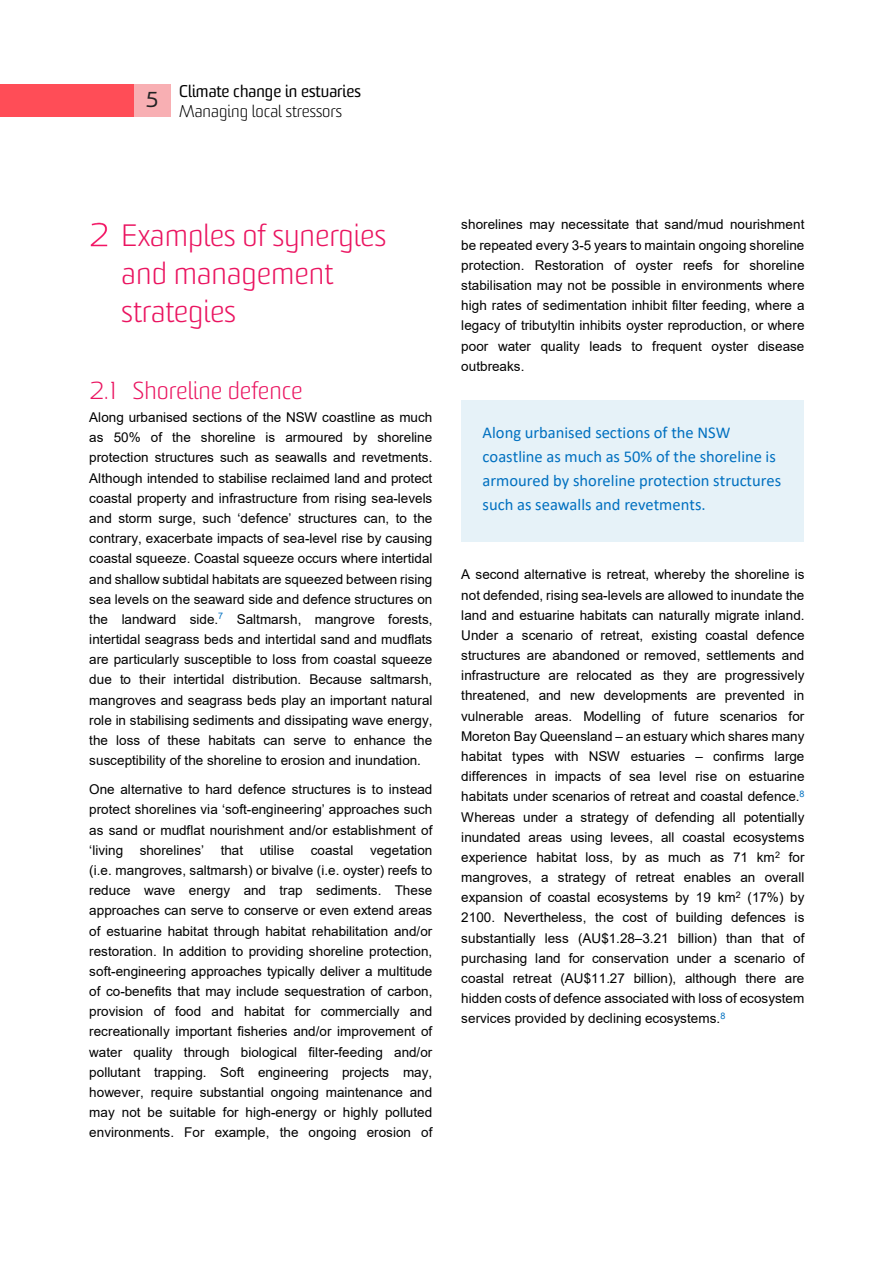
<style>
.page{position:relative;width:893px;height:1263px;background:#fff}
.page>*{position:absolute;margin:0;border:0;box-sizing:border-box;transform-origin:0 0}
.t1{font:300 30px/38.2px "Sommet";color:#ea1460}
.t2{font:300 24px "Sommet";color:#ea1460}
.t3{font:21px "Sommet";color:#222223}
.t4{font:16.5px/24.2px "Calibri";color:#0070c0}
.t5{font:16.5px "Sommet";color:#000}
.t6{font:300 16.5px "Sommet";color:#000}
.t7{font:13.5px/20.2px "Arial";letter-spacing:.005em;color:#000;text-align:justify}
</style>
<div class="page">
<img style="left:91px;top:223px;width:16px;height:23px">
<div style="left:461px;top:400px;width:343px;height:141px;background:#e6f2f8"></div>
<div style="left:0;top:84px;width:171px;height:33px;background:#ff4d57"></div>
<div style="left:134px;top:84px;width:37px;height:33px;background:#f8afb3"></div>
<h3 class="t3" style="left:146px;top:87px;width:14px">5</h3>
<p class="t5" style="left:179px;top:81px;width:183px">Climate change in estuaries</p>
<p class="t6" style="left:179px;top:101px;width:164px">Managing local stressors</p>
<h1 class="t1" style="left:122px;top:218px;width:266px">Examples of synergies and management strategies</h1>
<h2 class="t2" style="left:89px;top:381px;width:215px">2.1 Shoreline defence</h2>
<p class="t7" style="left:89px;top:407px;width:345px">Along urbanised sections of the NSW coastline as much as 50% of the shoreline is armoured by shoreline protection structures such as seawalls and revetments.<br>Although intended to stabilise reclaimed land and protect coastal property and infrastructure from rising sea-levels and storm surge, such ‘defence’ structures can, to the contrary, exacerbate impacts of sea-level rise by causing coastal squeeze. Coastal squeeze occurs where intertidal and shallow subtidal habitats are squeezed between rising sea levels on the seaward side and defence structures on the landward side.<sup>7</sup> Saltmarsh, mangrove forests, intertidal seagrass beds and intertidal sand and mudflats are particularly susceptible to loss from coastal squeeze due to their intertidal distribution. Because saltmarsh, mangroves and seagrass beds play an important natural role in stabilising sediments and dissipating wave energy, the loss of these habitats can serve to enhance the susceptibility of the shoreline to erosion and inundation.</p>
<p class="t7" style="left:89px;top:779px;width:345px">One alternative to hard defence structures is to instead protect shorelines via ‘soft-engineering’ approaches such as sand or mudflat nourishment and/or establishment of ‘living shorelines’ that utilise coastal vegetation (i.e. mangroves, saltmarsh) or bivalve (i.e. oyster) reefs to reduce wave energy and trap sediments. These approaches can serve to conserve or even extend areas of estuarine habitat through habitat rehabilitation and/or restoration. In addition to providing shoreline protection, soft-engineering approaches typically deliver a multitude of co-benefits that may include sequestration of carbon, provision of food and habitat for commercially and recreationally important fisheries and/or improvement of water quality through biological filter-feeding and/or pollutant trapping. Soft engineering projects may, however, require substantial ongoing maintenance and may not be suitable for high-energy or highly polluted environments. For example, the ongoing erosion of</p>
<p class="t7" style="left:461px;top:214px;width:345px">shorelines may necessitate that sand/mud nourishment be repeated every 3-5 years to maintain ongoing shoreline protection. Restoration of oyster reefs for shoreline stabilisation may not be possible in environments where high rates of sedimentation inhibit filter feeding, where a legacy of tributyltin inhibits oyster reproduction, or where poor water quality leads to frequent oyster disease outbreaks.</p>
<p class="t4" style="left:483px;top:420px;width:300px">Along urbanised sections of the NSW coastline as much as 50% of the shoreline is armoured by shoreline protection structures such as seawalls and revetments.</p>
<p class="t7" style="left:461px;top:564px;width:345px">A second alternative is retreat, whereby the shoreline is not defended, rising sea-levels are allowed to inundate the land and estuarine habitats can naturally migrate inland.<br>Under a scenario of retreat, existing coastal defence structures are abandoned or removed, settlements and infrastructure are relocated as they are progressively threatened, and new developments are prevented in vulnerable areas. Modelling of future scenarios for Moreton Bay Queensland – an estuary which shares many habitat types with NSW estuaries – confirms large differences in impacts of sea level rise on estuarine habitats under scenarios of retreat and coastal defence.<sup>8<br></sup>Whereas under a strategy of defending all potentially inundated areas using levees, all coastal ecosystems experience habitat loss, by as much as 71 km<sup>2</sup> for mangroves, a strategy of retreat enables an overall expansion of coastal ecosystems by 19 km<sup>2</sup> (17%) by 2100. Nevertheless, the cost of building defences is substantially less (AU$1.28–3.21 billion) than that of purchasing land for conservation under a scenario of coastal retreat (AU$11.27 billion), although there are hidden costs of defence associated with loss of ecosystem services provided by declining ecosystems.<sup>8</sup></p>
</div>
